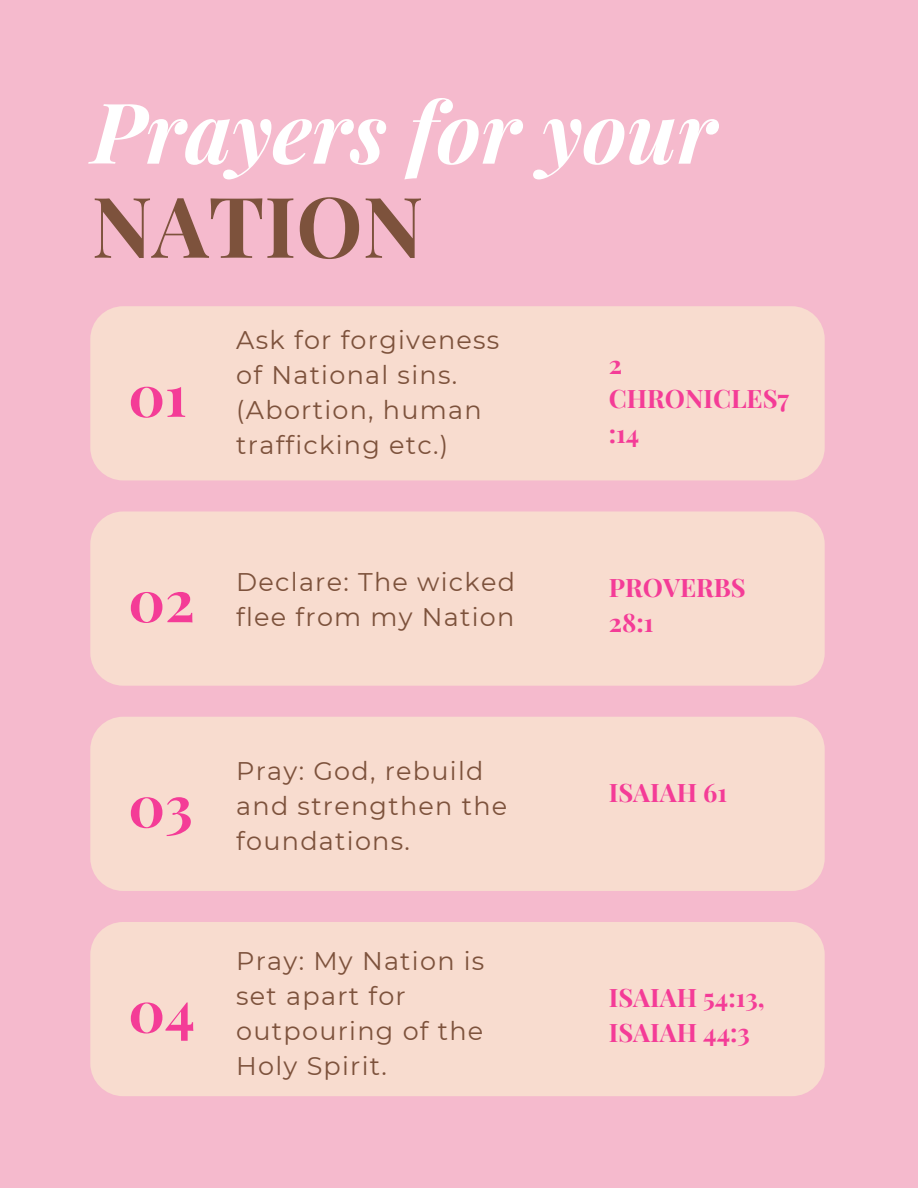
<style>
.page{position:relative;width:918px;height:1188px;background:#f5bacd}
.page>*{position:absolute;margin:0;border:0;box-sizing:border-box;transform-origin:0 0}
.t1{font:italic 700 84px "Playfair Display";color:#fff}
.t2{font:700 84px "Playfair Display";color:#7d523c}
.t3{font:700 57px "Playfair Display";color:#f43c97}
.t4{font:25.5px/34.8px "Montserrat";letter-spacing:.05em;color:#7d523c}
.t5{font:700 25.5px/34.8px "Playfair Display";color:#f43c97}
</style>
<div class="page">
<div style="left:90px;top:306px;width:735px;height:174px;background:#f8dccf;border-radius:33px"></div>
<div style="left:90px;top:511px;width:735px;height:175px;background:#f8dccf;border-radius:33px"></div>
<div style="left:90px;top:717px;width:735px;height:174px;background:#f8dccf;border-radius:33px"></div>
<div style="left:90px;top:922px;width:735px;height:174px;background:#f8dccf;border-radius:33px"></div>
<p class="t1" style="left:92px;top:73px;width:626px">Prayers for your</p>
<p class="t2" style="left:92px;top:167px;width:333px">NATION</p>
<p class="t3" style="left:128px;top:355px;width:60px">01</p>
<p class="t4" style="left:236px;top:323px;width:265px">Ask for forgiveness of National sins. (Abortion, human trafficking etc.)</p>
<p class="t3" style="left:128px;top:561px;width:68px">02</p>
<p class="t4" style="left:236px;top:564px;width:280px">Declare: The wicked flee from my Nation</p>
<p class="t3" style="left:128px;top:766px;width:66px">03</p>
<p class="t3" style="left:128px;top:971px;width:68px">04</p>
<p class="t4" style="left:236px;top:753px;width:273px">Pray: God, rebuild and strengthen the foundations.</p>
<p class="t4" style="left:236px;top:944px;width:250px">Pray: My Nation is set apart for outpouring of the<br>Holy Spirit.</p>
<p class="t5" style="left:609px;top:346px;width:182px">2<br>CHRONICLES7 :14</p>
<p class="t5" style="left:609px;top:569px;width:139px">PROVERBS<br>28:1</p>
<p class="t5" style="left:609px;top:774px;width:120px">ISAIAH 61</p>
<p class="t5" style="left:609px;top:979px;width:158px">ISAIAH 54:13,</p>
<p class="t5" style="left:609px;top:1014px;width:143px">ISAIAH 44:3</p>
</div>
